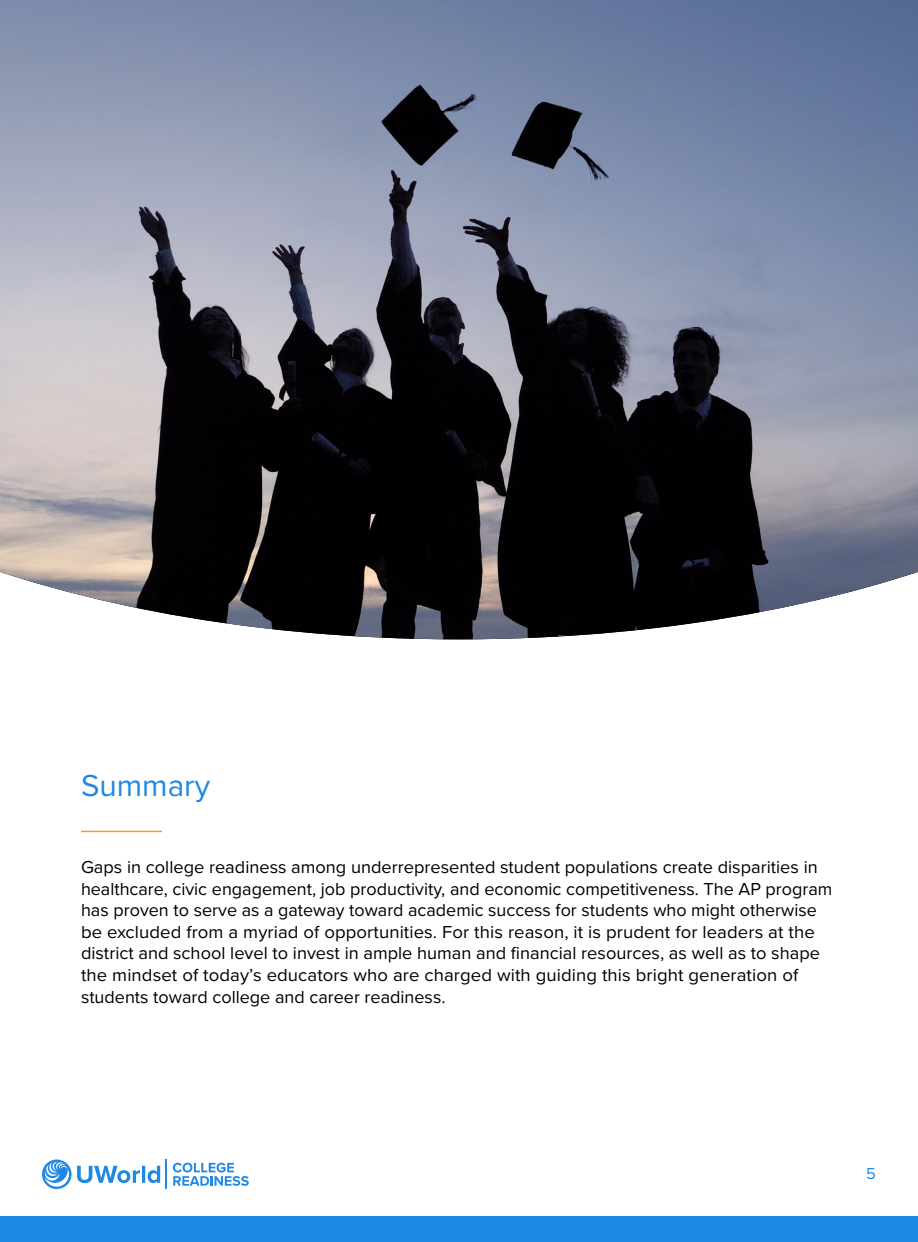
<style>
.page{position:relative;width:918px;height:1242px;background:#fff}
.page>*{position:absolute;margin:0;border:0;box-sizing:border-box;transform-origin:0 0}
.t1{font:31.5px "Proxima Nova";color:#1e88e5}
.t2{font:18px/21.6px "Proxima Nova";color:#000}
.t3{font:16.5px "Proxima Nova";color:#1e88e5}
</style>
<div class="page">
<svg style="left:166px;top:1160px;width:1px;height:29px"></svg>
<svg style="left:42px;top:1160px;width:118px;height:29px"></svg>
<svg style="left:173px;top:1163px;width:76px;height:23px"></svg>
<div style="left:0;top:1216px;width:918px;height:26px;background:#1e88e5"></div>
<img style="left:0;top:0;width:918px;height:639px">
<hr style="left:81px;top:831px;width:81px;height:1px;background:#f7a01d">
<h1 class="t1" style="left:81px;top:762px;width:131px">Summary</h1>
<p class="t2" style="left:81px;top:855px;width:753px">Gaps in college readiness among underrepresented student populations create disparities in healthcare, civic engagement, job productivity, and economic competitiveness. The AP program has proven to serve as a gateway toward academic success for students who might otherwise be excluded from a myriad of opportunities. For this reason, it is prudent for leaders at the district and school level to invest in ample human and financial resources, as well as to shape the mindset of today’s educators who are charged with guiding this bright generation of students toward college and career readiness.</p>
<p class="t3" style="left:866px;top:1161px;width:11px">5</p>
</div>
